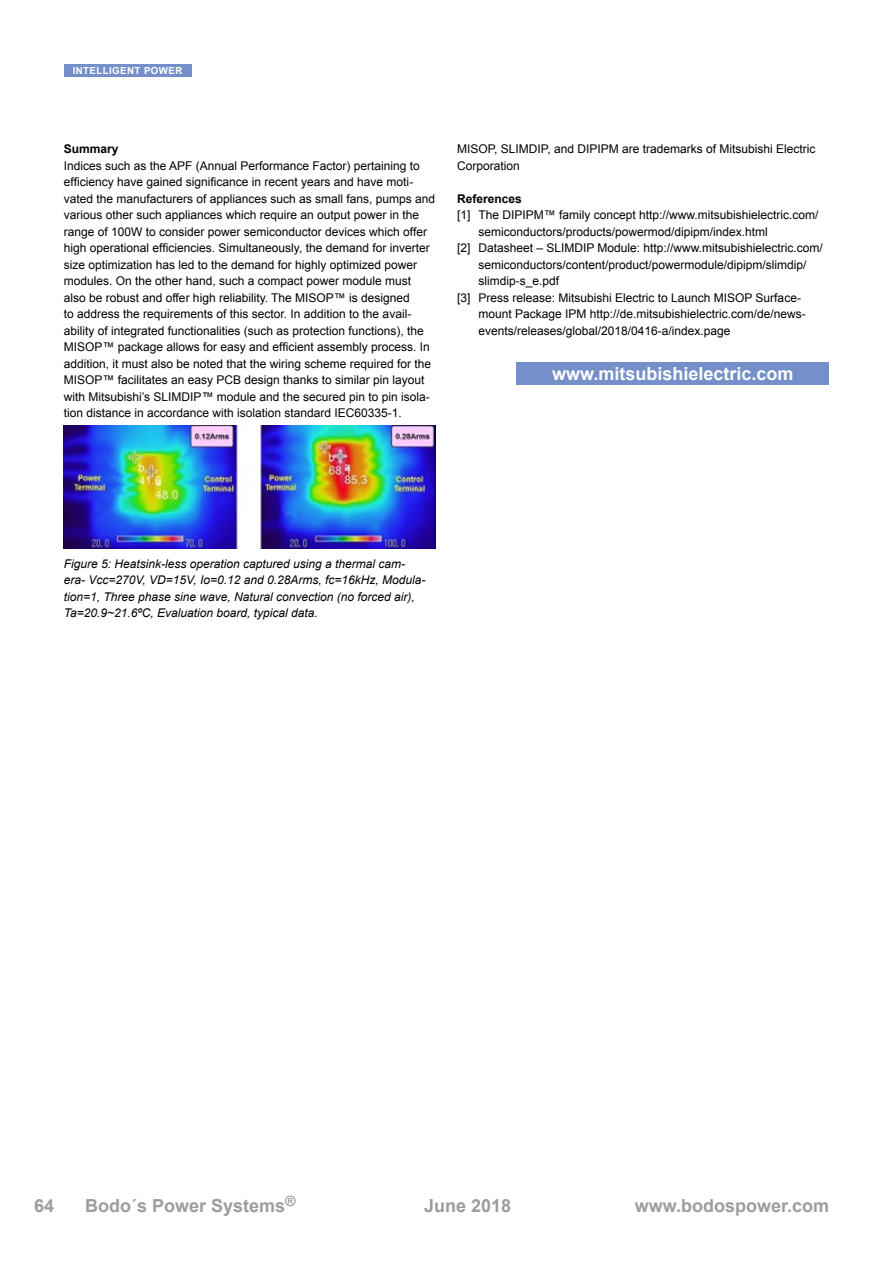
<style>
.page{position:relative;width:893px;height:1263px;background:#fff}
.page>*{position:absolute;margin:0;border:0;box-sizing:border-box;transform-origin:0 0}
.t1{font:700 18px "Arial";color:#9d9d9c}
.t2{font:700 18px "Arial";color:#fff}
.t3{font:12px/16.5px "Arial";color:#000}
.t4{font:italic 12px/16.5px "Arial";color:#000}
.t5{font:700 12px "Arial";color:#000}
.t6{font:700 9.75px "Arial";letter-spacing:.04em;color:#fff}
.s1{font-style:italic}
</style>
<div class="page">
<div style="left:517px;top:362px;width:312px;height:22px;background:#748fc9"></div>
<img style="left:64px;top:426px;width:372px;height:123px">
<div style="left:64px;top:64px;width:127px;height:13px;background:#748fc9"></div>
<p class="t6" style="left:73px;top:64px;width:111px">INTELLIGENT POWER</p>
<p class="t6" style="left:103px;top:64px;width:51px">CONTENT</p>
<p class="t5" style="left:64px;top:141px;width:56px">Summary</p>
<p class="t3" style="left:64px;top:157px;width:373px">Indices such as the APF (Annual Performance Factor) pertaining to efficiency have gained significance in recent years and have moti&shy;vated the manufacturers of appliances such as small fans, pumps and various other such appliances which require an output power in the range of 100W to consider power semiconductor devices which offer high operational efficiencies. Simultaneously, the demand for inverter size optimization has led to the demand for highly optimized power modules. On the other hand, such a compact power module must also be robust and offer high reliability. The MISOP™ is designed<br>to address the requirements of this sector. In addition to the avail&shy;ability of integrated functionalities (such as protection functions), the MISOP™ package allows for easy and efficient assembly process. In addition, it must also be noted that the wiring scheme required for the MISOP™ facilitates an easy PCB design thanks to similar pin layout with Mitsubishi’s SLIMDIP<span class="s1">™</span> module and the secured pin to pin isola&shy;tion distance in accordance with isolation standard IEC60335-1.</p>
<p class="t3" style="left:457px;top:141px;width:360px">MISOP, SLIMDIP, and DIPIPM are trademarks of Mitsubishi Electric<br>Corporation</p>
<p class="t5" style="left:457px;top:191px;width:66px">References</p>
<p class="t3" style="left:457px;top:207px;width:363px">[1] The DIPIPM™ family concept http://www.mitsubishielectric.com/</p>
<p class="t3" style="left:478px;top:223px;width:291px">semiconductors/products/powermod/dipipm/index.html</p>
<p class="t3" style="left:457px;top:240px;width:367px">[2] Datasheet – SLIMDIP Module: http://www.mitsubishielectric.com/</p>
<p class="t3" style="left:478px;top:256px;width:330px">semiconductors/content/product/powermodule/dipipm/slimdip/</p>
<p class="t3" style="left:478px;top:273px;width:82px">slimdip-s_e.pdf</p>
<p class="t3" style="left:457px;top:289px;width:345px">[3] Press release: Mitsubishi Electric to Launch MISOP Surface-</p>
<p class="t3" style="left:478px;top:306px;width:329px">mount Package IPM http://de.mitsubishielectric.com/de/news-</p>
<p class="t3" style="left:478px;top:322px;width:254px">events/releases/global/2018/0416-a/index.page</p>
<h1 class="t2" style="left:552px;top:361px;width:243px">www.mitsubishielectric.com</h1>
<p class="t4" style="left:64px;top:555px;width:363px">Figure 5: Heatsink-less operation captured using a thermal cam&shy;era- Vcc=270V, VD=15V, Io=0.12 and 0.28Arms, fc=16kHz, Modula&shy;tion=1, Three phase sine wave, Natural convection (no forced air), Ta=20.9~21.6ºC, Evaluation board, typical data.</p>
<h1 class="t1" style="left:85px;top:1194px;width:212px">Bodo´s Power Systems<sup>®</sup></h1>
<h1 class="t1" style="left:34px;top:1194px;width:22px">64</h1>
<h1 class="t1" style="left:424px;top:1194px;width:89px">June 2018</h1>
<h1 class="t1" style="left:635px;top:1194px;width:196px">www.bodospower.com</h1>
</div>
